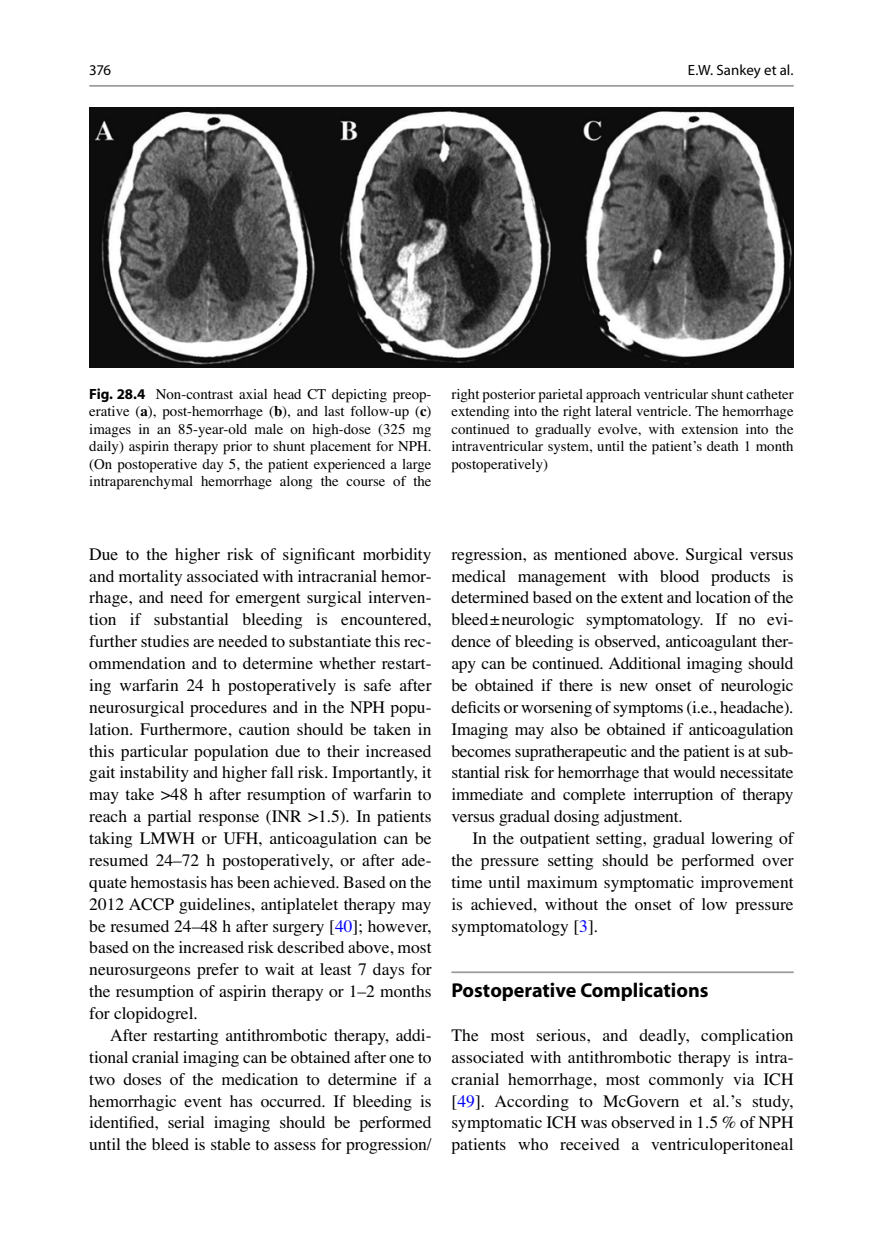
<style>
.page{position:relative;width:883px;height:1260px;background:#fff}
.page>*{position:absolute;margin:0;border:0;box-sizing:border-box;transform-origin:0 0}
.t1{font:700 20.12px "Ykqnqp Myriad";color:#000}
.t2{font:17.5px/21.9px "Lxxqnb Times";color:#000;text-align:justify}
.t3{font:14.88px/17.5px "Lxxqnb Times";color:#000;text-align:justify}
.t4{font:14.88px "Ccxwcd Myriad";color:#000}
.s1{font-family:"Ykqnqp Myriad";font-weight:700}
.s2{font-family:"Lnxmcm Times";font-weight:700}
.s3{color:#0000fa}
</style>
<div class="page">
<hr style="left:451px;top:971px;width:343px;height:2px;background:#9c9c9c">
<img style="left:89px;top:107px;width:705px;height:261px">
<hr style="left:89px;top:85px;width:705px;height:2px;background:#9c9c9c">
<p class="t4" style="left:89px;top:64px;width:23px">376</p>
<p class="t4" style="left:688px;top:64px;width:107px">E.W. Sankey et al.</p>
<p class="t3" style="left:89px;top:386px;width:344px"><span class="s1">Fig. 28.4</span> Non-contrast axial head CT depicting preop&shy;erative ( <span class="s2">a</span> ), post-hemorrhage ( <span class="s2">b</span> ), and last follow-up ( <span class="s2">c</span> ) images in an 85-year-old male on high-dose (325 mg daily) aspirin therapy prior to shunt placement for NPH. (On postoperative day 5, the patient experienced a large intraparenchymal hemorrhage along the course of the</p>
<p class="t3" style="left:451px;top:386px;width:344px">right posterior parietal approach ventricular shunt catheter extending into the right lateral ventricle. The hemorrhage continued to gradually evolve, with extension into the intraventricular system, until the patient’s death 1 month postoperatively)</p>
<p class="t2" style="left:89px;top:545px;width:344px">Due to the higher risk of significant morbidity and mortality associated with intracranial hemor&shy;rhage, and need for emergent surgical interven&shy;tion if substantial bleeding is encountered, further studies are needed to substantiate this rec&shy;ommendation and to determine whether restart&shy;ing warfarin 24 h postoperatively is safe after neurosurgical procedures and in the NPH popu&shy;lation. Furthermore, caution should be taken in this particular population due to their increased gait instability and higher fall risk. Importantly, it may take &gt;48 h after resumption of warfarin to reach a partial response (INR &gt;1.5). In patients taking LMWH or UFH, anticoagulation can be resumed 24–72 h postoperatively, or after ade&shy;quate hemostasis has been achieved. Based on the 2012 ACCP guidelines, antiplatelet therapy may be resumed 24–48 h after surgery [ <span class="s3">40</span> ]; however, based on the increased risk described above, most neurosurgeons prefer to wait at least 7 days for the resumption of aspirin therapy or 1–2 months for clopidogrel.</p>
<p class="t2" style="left:89px;top:1026px;width:344px;text-indent:21px">After restarting antithrombotic therapy , addi&shy;tional cranial imaging can be obtained after one to two doses of the medication to determine if a hemorrhagic event has occurred. If bleeding is identified, serial imaging should be performed until the bleed is stable to assess for progression/</p>
<p class="t2" style="left:451px;top:545px;width:344px">regression, as mentioned above. Surgical versus medical management with blood products is determined based on the extent and location of the bleed ± neurologic symptomatology. If no evi&shy;dence of bleeding is observed, anticoagulant ther&shy;apy can be continued. Additional imaging should be obtained if there is new onset of neurologic deficits or worsening of symptoms (i.e., headache).<br>Imaging may also be obtained if anticoagulation becomes supratherapeutic and the patient is at sub&shy;stantial risk for hemorrhage that would necessitate immediate and complete interruption of therapy versus gradual dosing adjustment.</p>
<p class="t2" style="left:451px;top:829px;width:344px;text-indent:21px">In the outpatient setting, gradual lowering of the pressure setting should be performed over time until maximum symptomatic improvement is achieved, without the onset of low pressure symptomatology [ <span class="s3">3</span> ].</p>
<p class="t1" style="left:451px;top:983px;width:259px">Postoperative Complications</p>
<p class="t2" style="left:451px;top:1026px;width:344px">The most serious, and deadly, complication associated with antithrombotic therapy is intra&shy;cranial hemorrhage, most commonly via ICH [ <span class="s3">49</span> ]. According to McGovern et al.’s study, symptomatic ICH was observed in 1.5 % of NPH patients who received a ventriculoperitoneal</p>
</div>
